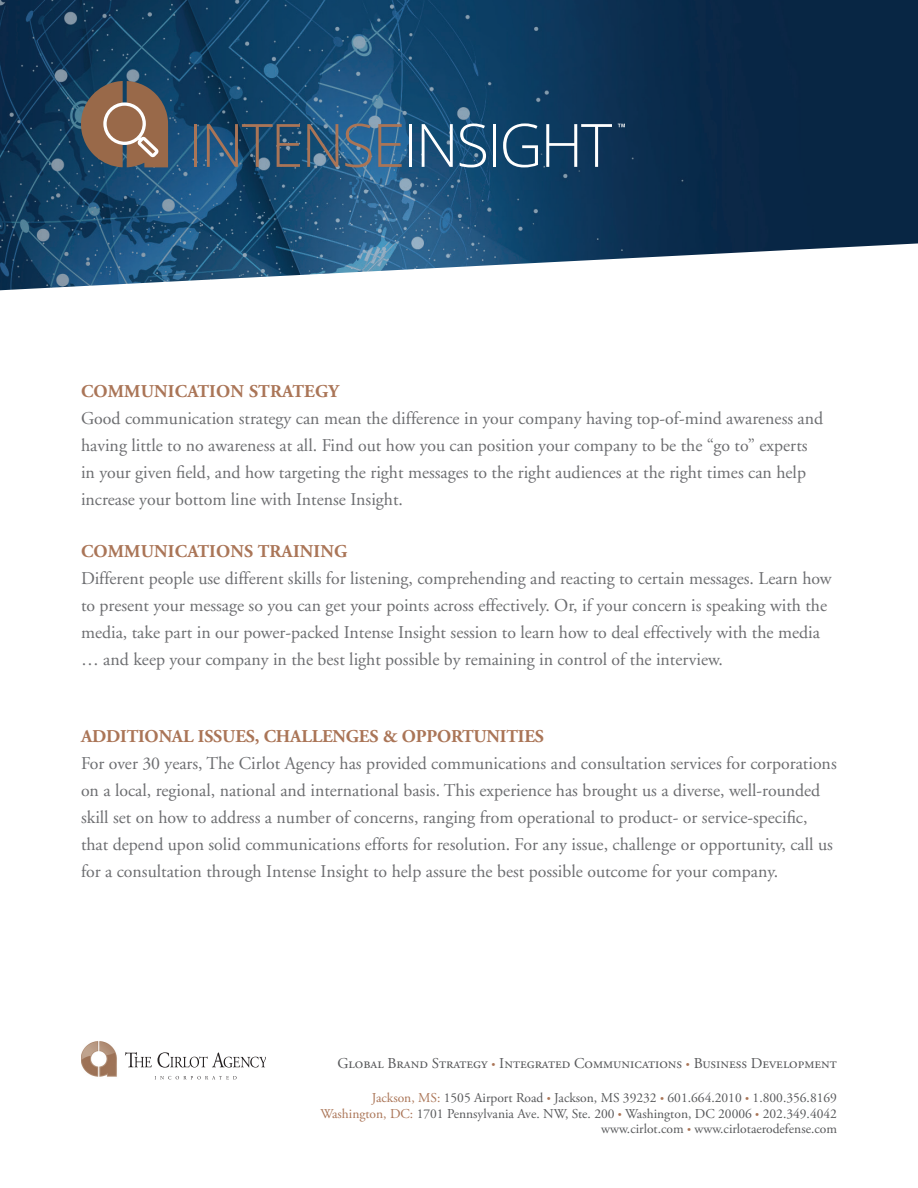
<style>
.page{position:relative;width:918px;height:1188px;background:#fff}
.page>*{position:absolute;margin:0;border:0;box-sizing:border-box;transform-origin:0 0}
.t1{font:300 59.85px "Open Sans";letter-spacing:-.04em;color:#aa7557}
.t2{font:18px/27px "Adobe Garamond";color:#6c6d70}
.t3{font:700 18px "Adobe Garamond";letter-spacing:.01em;color:#aa7557}
.t4{font:700 18px "Adobe Garamond";letter-spacing:-.01em;color:#aa7557}
.t5{font:15px "Adobe Garamond Pro";color:#57585a}
.t6{font:13.5px/15.6px "Adobe Garamond Pro";color:#57585a;text-align:right}
.s1{color:#fff}
.s2{font-size:10.5px;color:#aa7557}
.s3{color:#aa7557}
</style>
<div class="page">
<svg style="left:155px;top:1076px;width:82px;height:4px"></svg>
<svg style="left:125px;top:1052px;width:140px;height:16px"></svg>
<img style="left:81px;top:1041px;width:36px;height:36px">
<img style="left:0;top:0;width:918px;height:290px">
<svg style="left:81px;top:81px;width:87px;height:86px;background:#876d5c"></svg>
<svg style="left:618px;top:124px;width:7px;height:3px"></svg>
<h1 class="t1" style="left:188px;top:104px;width:426px">INTENSE<span class="s1">INSIGHT</span></h1>
<p class="t3" style="left:81px;top:381px;width:259px">COMMUNICATION STRATEGY</p>
<p class="t2" style="left:81px;top:405px;width:744px">Good communication strategy can mean the difference in your company having top-of-mind awareness and having little to no awareness at all. Find out how you can position your company to be the “go to” experts in your given field, and how targeting the right messages to the right audiences at the right times can help increase your bottom line with Intense Insight.</p>
<p class="t3" style="left:81px;top:542px;width:268px">COMMUNICATIONS TRAINING</p>
<p class="t2" style="left:81px;top:566px;width:752px">Different people use different skills for listening, comprehending and reacting to certain messages. Learn how to present your message so you can get your points across effectively. Or, if your concern is speaking with the media, take part in our power-packed Intense Insight session to learn how to deal effectively with the media … and keep your company in the best light possible by remaining in control of the interview.</p>
<p class="t4" style="left:81px;top:727px;width:464px">ADDITIONAL ISSUES, CHALLENGES &amp; OPPORTUNITIES</p>
<p class="t2" style="left:81px;top:750px;width:757px">For over 30 years, The Cirlot Agency has provided communications and consultation services for corporations on a local, regional, national and international basis. This experience has brought us a diverse, well-rounded skill set on how to address a number of concerns, ranging from operational to product- or service-specific, that depend upon solid communications efforts for resolution. For any issue, challenge or opportunity, call us for a consultation through Intense Insight to help assure the best possible outcome for your company.</p>
<p class="t5" style="left:337px;top:1054px;width:501px">Global Brand Strategy <span class="s2">•</span> Integrated Communications <span class="s2">•</span> Business Development</p>
<p class="t6" style="left:320px;top:1091px;width:518px"><span class="s3">Jackson, MS:</span> 1505 Airport Road <span class="s2">•</span> Jackson, MS 39232 <span class="s2">•</span> 601.664.2010 <span class="s2">•</span> 1.800.356.8169<br><span class="s3">Washington, DC:</span> 1701 Pennsylvania Ave. NW, Ste. 200 <span class="s2">•</span> Washington, DC 20006 <span class="s2">•</span> 202.349.4042 www.cirlot.com <span class="s2">•</span> www.cirlotaerodefense.com</p>
</div>
